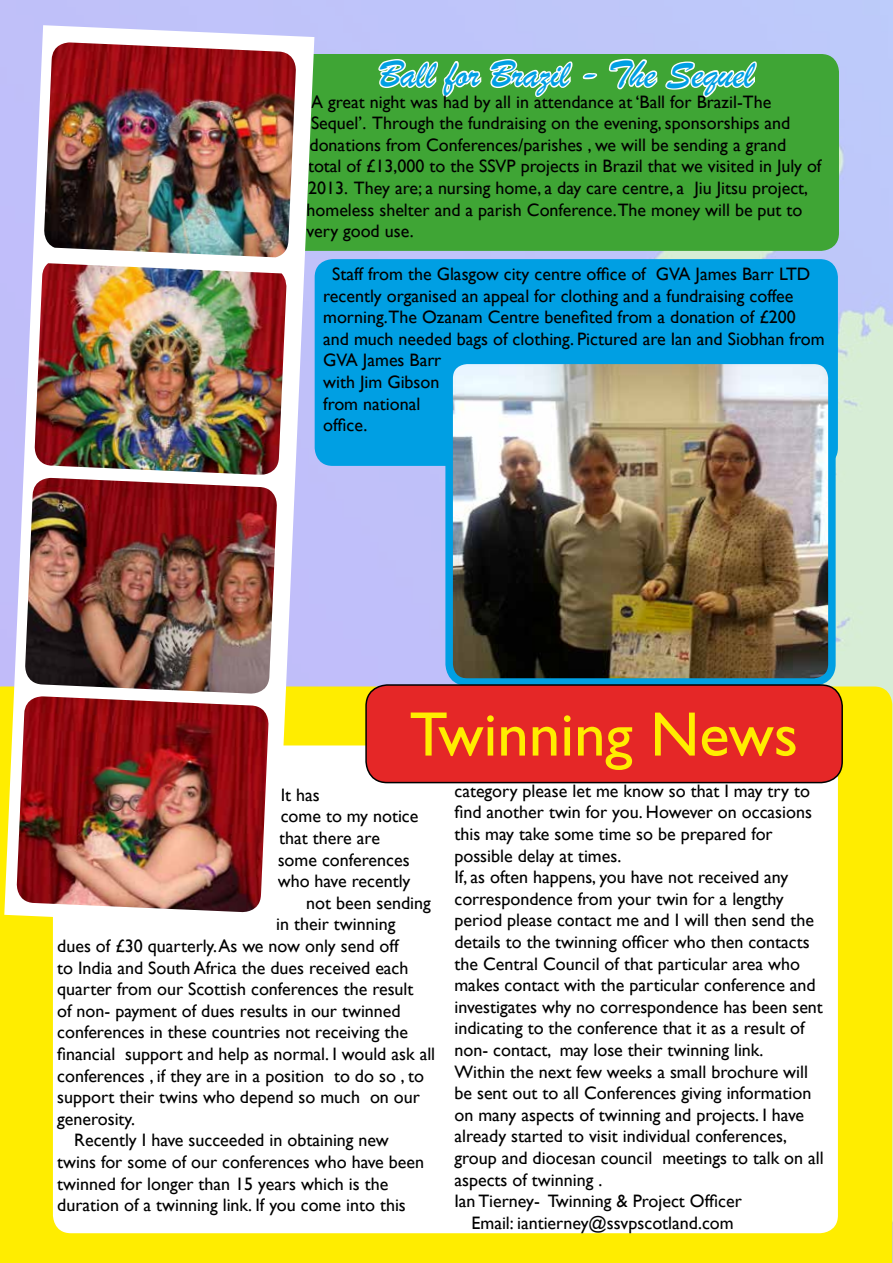
<style>
.page{position:relative;width:893px;height:1263px;background:#fff}
.page>*{position:absolute;margin:0;border:0;box-sizing:border-box;transform-origin:0 0}
.t1{font:63px "Gill Sans";color:#ffed00}
.t2{font:39px "Brush Script";color:#009fe3}
.t3{font:18px/21.6px "Gill Sans";color:#000}
</style>
<div class="page">
<img style="left:0;top:0;width:893px;height:1263px">
<div style="left:315px;top:259px;width:523px;height:207px;background:#009fe3;border-radius:18px"></div>
<img style="left:449px;top:366px;width:383px;height:316px">
<div style="left:445px;top:357px;width:391px;height:329px;border:8px solid #009fe3;border-radius:18px"></div>
<div style="left:0;top:686px;width:892px;height:577px;background:#ffed00"></div>
<div style="left:53px;top:745px;width:785px;height:488px;background:#fff;border-radius:18px"></div>
<div style="left:279px;top:54px;width:560px;height:197px;background:#3fa535;border-radius:18px"></div>
<svg style="left:378px;top:59px;width:195px;height:39px"></svg>
<svg style="left:582px;top:73px;width:16px;height:7px"></svg>
<svg style="left:607px;top:52px;width:152px;height:46px"></svg>
<svg style="left:4px;top:25px;width:310px;height:902px"></svg>
<div style="left:366px;top:685px;width:476px;height:97px;background:#e52727;border-radius:21px"></div>
<div style="left:365px;top:684px;width:478px;height:99px;border:2px solid #000;border-radius:21px"></div>
<img style="left:44px;top:42px;width:253px;height:215px">
<img style="left:34px;top:263px;width:253px;height:213px">
<img style="left:24px;top:478px;width:254px;height:216px">
<img style="left:16px;top:696px;width:253px;height:217px">
<h2 class="t2" style="left:379px;top:50px;width:375px">Ball for Brazil - The Sequel</h2>
<p class="t3" style="left:307px;top:91px;width:516px">A great night was had by all in attendance at ‘Ball for Brazil-The Sequel’. Through the fundraising on the evening, sponsorships and donations from Conferences/parishes , we will be sending a grand<br>total of £13,000 to the SSVP projects in Brazil that we visited in July of 2013. They are; a nursing home, a day care centre, a Jiu Jitsu project, homeless shelter and a parish Conference.The money will be put to very good use.</p>
<p class="t3" style="left:323px;top:264px;width:503px;text-indent:9px">Staff from the Glasgow city centre office of GVA James Barr LTD recently organised an appeal for clothing and a fundraising coffee morning.The Ozanam Centre benefited from a donation of £200 and much needed bags of clothing. Pictured are Ian and Siobhan from GVA James Barr<br>with Jim Gibson<br>from national<br>office.</p>
<h1 class="t1" style="left:410px;top:698px;width:390px">Twinning News</h1>
<p class="t3" style="left:281px;top:784px;width:41px">It has</p>
<p class="t3" style="left:281px;top:806px;width:139px">come to my notice</p>
<p class="t3" style="left:279px;top:827px;width:102px">that there are</p>
<p class="t3" style="left:278px;top:849px;width:133px">some conferences</p>
<p class="t3" style="left:278px;top:871px;width:134px">who have recently</p>
<p class="t3" style="left:306px;top:892px;width:126px">not been sending</p>
<p class="t3" style="left:276px;top:914px;width:121px">in their twinning</p>
<p class="t3" style="left:57px;top:935px;width:343px">dues of £30 quarterly. As we now only send off</p>
<p class="t3" style="left:57px;top:957px;width:353px">to India and South Africa the dues received each</p>
<p class="t3" style="left:57px;top:979px;width:358px">quarter from our Scottish conferences the result</p>
<p class="t3" style="left:57px;top:1000px;width:345px">of non- payment of dues results in our twinned</p>
<p class="t3" style="left:57px;top:1022px;width:353px">conferences in these countries not receiving the</p>
<p class="t3" style="left:57px;top:1043px;width:379px">financial support and help as normal. I would ask all</p>
<p class="t3" style="left:57px;top:1065px;width:368px">conferences , if they are in a position to do so , to</p>
<p class="t3" style="left:57px;top:1087px;width:364px">support their twins who depend so much on our</p>
<p class="t3" style="left:57px;top:1108px;width:79px">generosity.</p>
<p class="t3" style="left:74px;top:1130px;width:316px">Recently I have succeeded in obtaining new</p>
<p class="t3" style="left:57px;top:1151px;width:368px">twins for some of our conferences who have been</p>
<p class="t3" style="left:57px;top:1173px;width:333px">twinned for longer than 15 years which is the</p>
<p class="t3" style="left:57px;top:1195px;width:350px">duration of a twinning link. If you come into this</p>
<p class="t3" style="left:454px;top:780px;width:357px">category please let me know so that I may try to</p>
<p class="t3" style="left:454px;top:802px;width:359px">find another twin for you. However on occasions</p>
<p class="t3" style="left:454px;top:823px;width:320px">this may take some time so be prepared for</p>
<p class="t3" style="left:454px;top:845px;width:168px">possible delay at times.</p>
<p class="t3" style="left:454px;top:866px;width:335px">If, as often happens, you have not received any</p>
<p class="t3" style="left:454px;top:888px;width:331px">correspondence from your twin for a lengthy</p>
<p class="t3" style="left:454px;top:910px;width:361px">period please contact me and I will then send the</p>
<p class="t3" style="left:454px;top:931px;width:357px">details to the twinning officer who then contacts</p>
<p class="t3" style="left:454px;top:953px;width:347px">the Central Council of that particular area who</p>
<p class="t3" style="left:454px;top:974px;width:363px">makes contact with the particular conference and</p>
<p class="t3" style="left:454px;top:996px;width:370px">investigates why no correspondence has been sent</p>
<p class="t3" style="left:454px;top:1018px;width:352px">indicating to the conference that it as a result of</p>
<p class="t3" style="left:454px;top:1039px;width:311px">non- contact, may lose their twinning link.</p>
<p class="t3" style="left:454px;top:1061px;width:355px">Within the next few weeks a small brochure will</p>
<p class="t3" style="left:454px;top:1082px;width:358px">be sent out to all Conferences giving information</p>
<p class="t3" style="left:454px;top:1104px;width:351px">on many aspects of twinning and projects. I have</p>
<p class="t3" style="left:454px;top:1126px;width:334px">already started to visit individual conferences,</p>
<p class="t3" style="left:454px;top:1147px;width:371px">group and diocesan council meetings to talk on all</p>
<p class="t3" style="left:454px;top:1169px;width:149px">aspects of twinning .</p>
<p class="t3" style="left:454px;top:1190px;width:289px">Ian Tierney- Twinning &amp; Project Officer</p>
<p class="t3" style="left:471px;top:1212px;width:264px">Email: iantierney@ssvpscotland.com</p>
</div>
